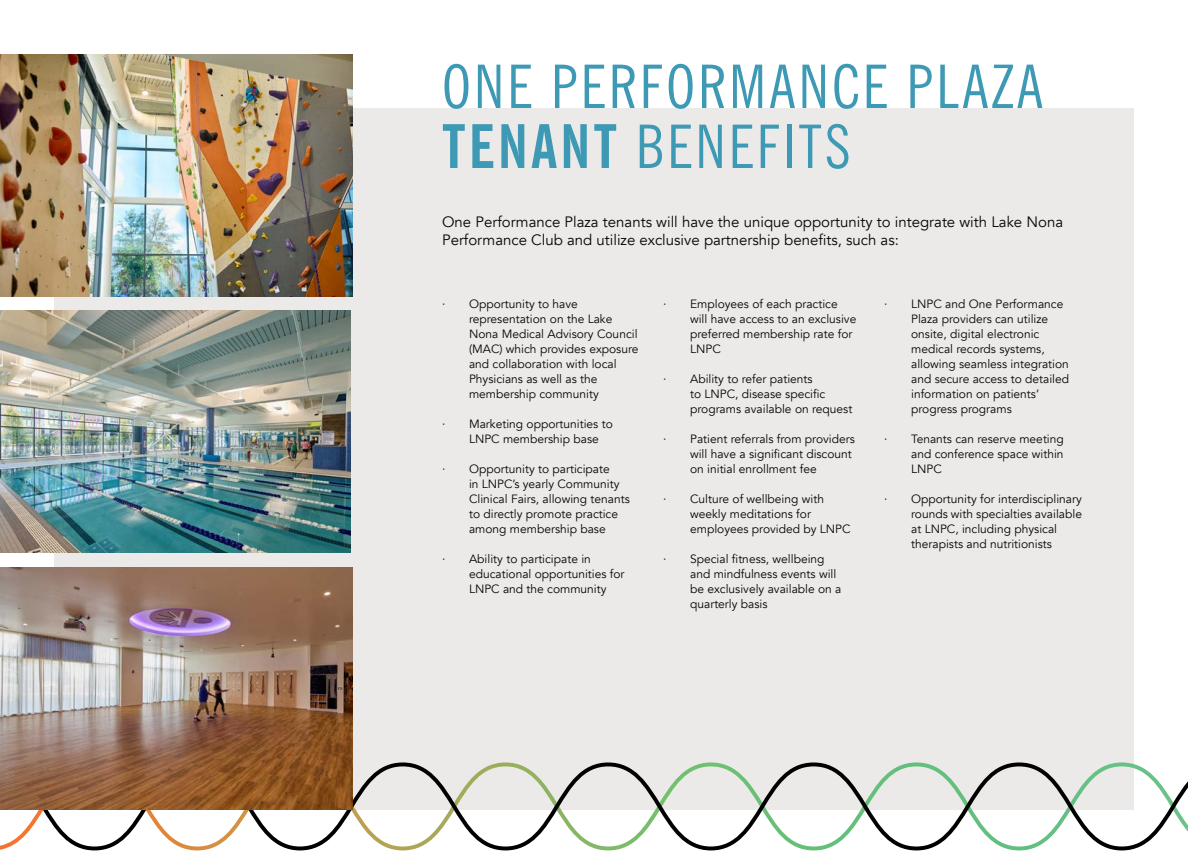
<style>
.page{position:relative;width:1188px;height:864px;background:#fff}
.page>*{position:absolute;margin:0;border:0;box-sizing:border-box;transform-origin:0 0}
.t1{font:condensed 60px/60px "News Gothic BT";letter-spacing:.05em;color:#3e99b5}
.t2{font:15px/18px "Avenir";color:#040503}
.t3{font:12px/15px "Avenir";color:#040503}
.s1{font-weight:700}
</style>
<div class="page">
<div style="left:54px;top:108px;width:1080px;height:702px;background:#eceae8"></div>
<svg style="left:0;top:761px;width:1188px;height:90px"></svg>
<img style="left:0;top:54px;width:352px;height:242px">
<img style="left:0;top:310px;width:351px;height:243px">
<img style="left:0;top:568px;width:352px;height:242px">
<p class="t1" style="left:442px;top:56px;width:602px">ONE PERFORMANCE PLAZA<br><span class="s1">TENANT</span> BENEFITS</p>
<p class="t2" style="left:442px;top:214px;width:623px">One Performance Plaza tenants will have the unique opportunity to integrate with Lake Nona<br>Performance Club and utilize exclusive partnership benefits, such as:</p>
<p class="t3" style="left:469px;top:297px;width:171px;text-indent:-27px">· Opportunity to have representation on the Lake<br>Nona Medical Advisory Council (MAC) which provides exposure and collaboration with local<br>Physicians as well as the membership community</p>
<p class="t3" style="left:469px;top:417px;width:145px;text-indent:-27px">· Marketing opportunities to<br>LNPC membership base</p>
<p class="t3" style="left:469px;top:462px;width:162px;text-indent:-27px">· Opportunity to participate<br>in LNPC’s yearly Community<br>Clinical Fairs, allowing tenants to directly promote practice among membership base</p>
<p class="t3" style="left:469px;top:552px;width:157px;text-indent:-27px">· Ability to participate in educational opportunities for<br>LNPC and the community</p>
<p class="t3" style="left:690px;top:297px;width:168px;text-indent:-27px">· Employees of each practice will have access to an exclusive preferred membership rate for<br>LNPC</p>
<p class="t3" style="left:690px;top:372px;width:164px;text-indent:-27px">· Ability to refer patients<br>to LNPC, disease specific programs available on request</p>
<p class="t3" style="left:690px;top:432px;width:166px;text-indent:-27px">· Patient referrals from providers will have a significant discount on initial enrollment fee</p>
<p class="t3" style="left:690px;top:492px;width:162px;text-indent:-27px">· Culture of wellbeing with weekly meditations for employees provided by LNPC</p>
<p class="t3" style="left:690px;top:552px;width:153px;text-indent:-27px">· Special fitness, wellbeing and mindfulness events will be exclusively available on a quarterly basis</p>
<p class="t3" style="left:911px;top:297px;width:160px;text-indent:-27px">· LNPC and One Performance<br>Plaza providers can utilize onsite, digital electronic medical records systems, allowing seamless integration and secure access to detailed information on patients’ progress programs</p>
<p class="t3" style="left:911px;top:432px;width:154px;text-align:justify;text-indent:-27px">· Tenants can reserve meeting and conference space within LNPC</p>
<p class="t3" style="left:911px;top:492px;width:172px;text-indent:-27px">· Opportunity for interdisciplinary rounds with specialties available at LNPC, including physical therapists and nutritionists</p>
</div>
